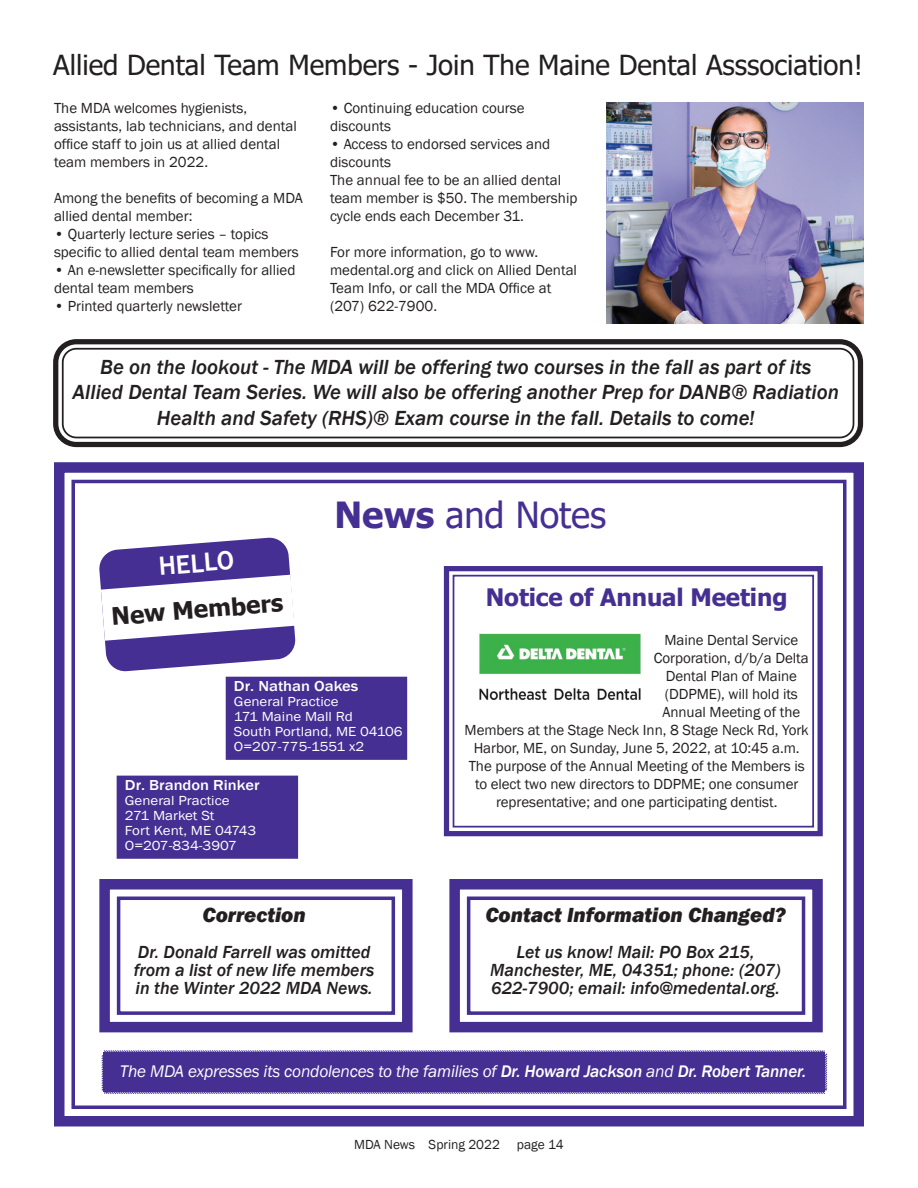
<style>
.page{position:relative;width:918px;height:1188px;background:#fff}
.page>*{position:absolute;margin:0;border:0;box-sizing:border-box;transform-origin:0 0}
.t1{font:36px "Tahoma";color:#452f92}
.t2{font:27.6px "Tahoma";color:#231f20}
.t3{font:500 27px "Franklin Gothic";color:#fff}
.t4{font:700 24px "Tahoma";letter-spacing:-.005em;color:#452f92}
.t5{font:700 24px "Tahoma";color:#231f20}
.t6{font:italic 500 21px/25.5px "Franklin Gothic";color:#231f20;text-align:center}
.t7{font:italic 800 21px "Franklin Gothic";color:#231f20}
.t8{font:italic 500 18px/18px "Franklin Gothic";color:#231f20}
.t9{font:italic 17.25px "Franklin Gothic";letter-spacing:-.01em;color:#fff}
.t10{font:15px/18px "Franklin Gothic";color:#231f20}
.t11{font:500 14.85px "Franklin Gothic";color:#fff;scale:1.11 1}
.t12{font:13.5px/15px "Franklin Gothic";color:#fff;scale:1.11 1}
.t13{font:13.5px "Franklin Gothic";color:#231f20}
.s1{font-weight:700}
.s2{font-weight:500}
</style>
<div class="page">
<svg style="left:54px;top:462px;width:810px;height:665px"></svg>
<div style="left:71px;top:480px;width:776px;height:629px;border:4px solid #452f92"></div>
<svg style="left:101px;top:1049px;width:727px;height:46px;background:#55419b"></svg>
<svg style="left:101px;top:540px;width:194px;height:129px"></svg>
<svg style="left:94px;top:874px;width:324px;height:164px"></svg>
<div style="left:117px;top:897px;width:278px;height:118px;border:4px solid #452f92"></div>
<div style="left:226px;top:677px;width:180px;height:82px;background:#452f92"></div>
<div style="left:226px;top:677px;width:181px;height:83px;border:2px solid #452f92"></div>
<div style="left:117px;top:776px;width:180px;height:82px;background:#452f92"></div>
<div style="left:117px;top:776px;width:181px;height:83px;border:2px solid #452f92"></div>
<svg style="left:441px;top:563px;width:384px;height:276px"></svg>
<div style="left:453px;top:575px;width:361px;height:253px;border:2px solid #452f92"></div>
<img style="left:477px;top:632px;width:165px;height:77px">
<svg style="left:444px;top:874px;width:384px;height:164px"></svg>
<div style="left:467px;top:897px;width:338px;height:118px;border:4px solid #452f92"></div>
<div style="left:53px;top:339px;width:810px;height:108px;border:5px solid #231f20;border-radius:21px"></div>
<div style="left:62px;top:348px;width:792px;height:90px;border:2px solid #231f20;border-radius:14px"></div>
<img style="left:606px;top:103px;width:257px;height:220px">
<h2 class="t2" style="left:53px;top:47px;width:811px">Allied Dental Team Members - Join The Maine Dental Asssociation!</h2>
<p class="t10" style="left:54px;top:100px;width:244px">The MDA welcomes hygienists, assistants, lab technicians, and dental office staff to join us at allied dental team members in 2022.</p>
<p class="t10" style="left:54px;top:190px;width:250px">Among the benefits of becoming a MDA allied dental member:</p>
<p class="t10" style="left:54px;top:226px;width:246px">• Quarterly lecture series – topics specific to allied dental team members</p>
<p class="t10" style="left:54px;top:262px;width:243px">• An e-newsletter specifically for allied dental team members</p>
<p class="t10" style="left:54px;top:298px;width:190px">• Printed quarterly newsletter</p>
<p class="t10" style="left:330px;top:100px;width:196px">• Continuing education course discounts</p>
<p class="t10" style="left:330px;top:136px;width:249px">• Access to endorsed services and discounts<br>The annual fee to be an allied dental team member is $50. The membership cycle ends each December 31.</p>
<p class="t10" style="left:330px;top:244px;width:249px">For more information, go to www. medental.org and click on Allied Dental<br>Team Info, or call the MDA Office at (207) 622-7900.</p>
<h3 class="t6" style="left:73px;top:354px;width:768px">Be on the lookout - The MDA will be offering two courses in the fall as part of its<br>Allied Dental Team Series. We will also be offering another Prep for DANB® Radiation<br>Health and Safety (RHS)® Exam course in the fall. Details to come!</h3>
<h3 class="t3" style="left:157px;top:550px;width:77px;rotate:-5deg">HELLO</h3>
<h1 class="t1" style="left:335px;top:491px;width:273px"><span class="s1">News</span> and Notes</h1>
<h3 class="t5" style="left:110px;top:599px;width:173px;rotate:-4deg">New Members</h3>
<p class="t11" style="left:234px;top:677px;width:114px">Dr. Nathan Oakes</p>
<p class="t12" style="left:234px;top:695px;width:153px">General Practice<br>171 Maine Mall Rd<br>South Portland, ME 04106<br>O=207-775-1551 x2</p>
<p class="t11" style="left:125px;top:776px;width:123px">Dr. Brandon Rinker</p>
<p class="t12" style="left:125px;top:793px;width:120px">General Practice<br>271 Market St<br>Fort Kent, ME 04743<br>O=207-834-3907</p>
<h3 class="t7" style="left:202px;top:902px;width:105px">Correction</h3>
<p class="t8" style="left:134px;top:944px;width:242px">Dr. Donald Farrell was omitted from a list of new life members in the Winter 2022 MDA News.</p>
<h3 class="t4" style="left:486px;top:581px;width:303px">Notice of Annual Meeting</h3>
<p class="t10" style="left:664px;top:632px;width:135px">Maine Dental Service</p>
<p class="t10" style="left:654px;top:650px;width:156px">Corporation, d/b/a Delta</p>
<p class="t10" style="left:666px;top:668px;width:133px">Dental Plan of Maine</p>
<p class="t10" style="left:665px;top:686px;width:135px">(DDPME), will hold its</p>
<p class="t10" style="left:663px;top:704px;width:139px">Annual Meeting of the</p>
<p class="t10" style="left:465px;top:722px;width:346px">Members at the Stage Neck Inn, 8 Stage Neck Rd, York</p>
<p class="t10" style="left:474px;top:740px;width:327px">Harbor, ME, on Sunday, June 5, 2022, at 10:45 a.m.</p>
<p class="t10" style="left:469px;top:758px;width:337px">The purpose of the Annual Meeting of the Members is</p>
<p class="t10" style="left:475px;top:776px;width:325px">to elect two new directors to DDPME; one consumer</p>
<p class="t10" style="left:496px;top:794px;width:283px">representative; and one participating dentist.</p>
<h3 class="t7" style="left:485px;top:902px;width:302px">Contact Information Changed?</h3>
<p class="t8" style="left:490px;top:944px;width:292px;text-align:center">Let us know! Mail: PO Box 215,<br>Manchester, ME, 04351; phone: (207)<br>622-7900; email: info@medental.org.</p>
<p class="t9" style="left:120px;top:1061px;width:688px">The MDA expresses its condolences to the families of <span class="s2">Dr. Howard Jackson</span> and <span class="s2">Dr. Robert Tanner.</span></p>
<p class="t13" style="left:354px;top:1137px;width:211px">MDA News Spring 2022 page 14</p>
</div>
